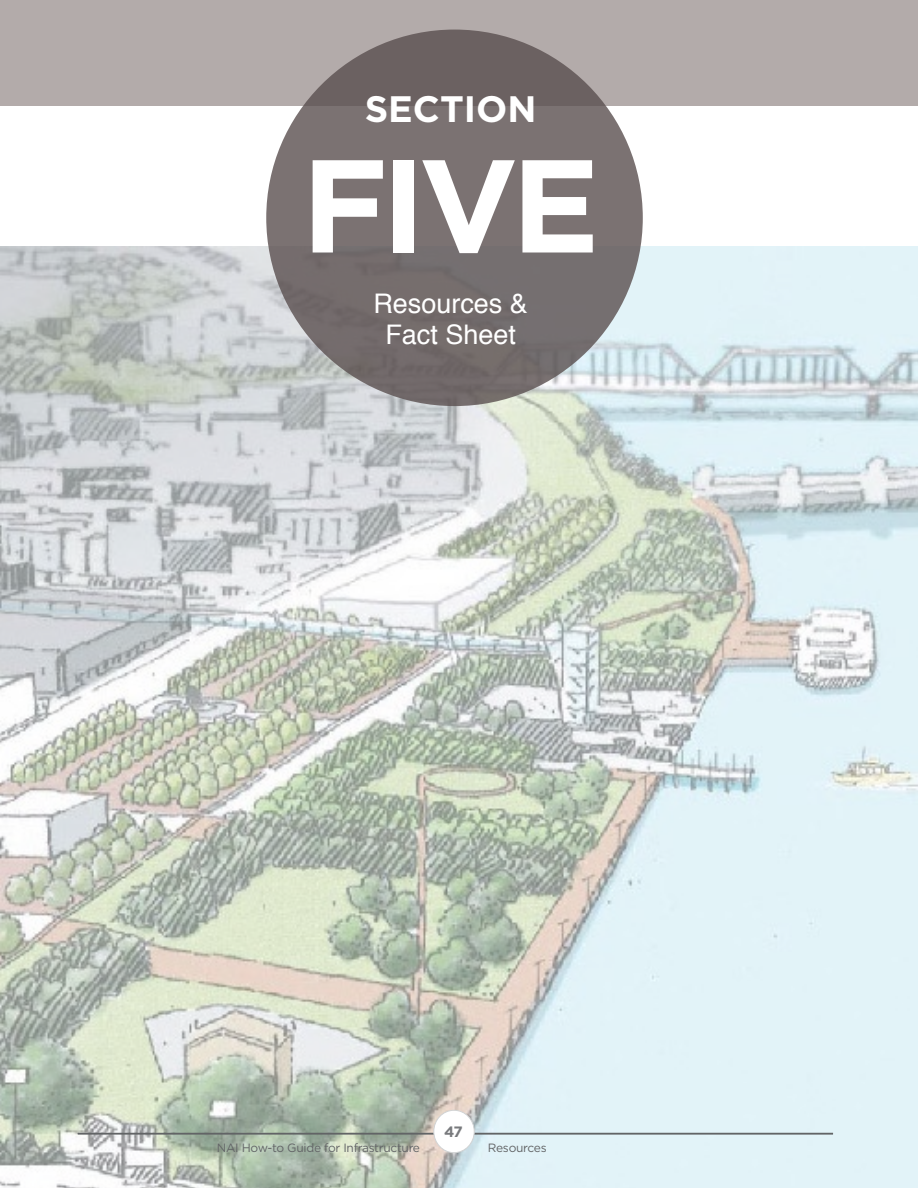
<style>
.page{position:relative;width:918px;height:1188px;background:#fff}
.page>*{position:absolute;margin:0;border:0;box-sizing:border-box;transform-origin:0 0}
.t1{font:700 131.85px "Gotham";color:#fff}
.t2{font:700 36.75px "Gotham";color:#fff}
.t3{font:27px/31.5px "Helvetica";color:#fff;text-align:center}
.t4{font:700 15px "Gotham";color:#787a7d}
.t5{font:12px "Gotham";letter-spacing:-.025em;color:#626466}
</style>
<div class="page">
<img style="left:0;top:246px;width:918px;height:942px">
<hr style="left:78px;top:1133px;width:755px;height:1px;background:#626466">
<div style="left:434px;top:1110px;width:40px;height:43px;background:#fff;border-radius:50%"></div>
<div style="left:434px;top:1110px;width:40px;height:43px;border:1px solid #d1d3d4;border-radius:50%"></div>
<div style="left:0;top:0;width:918px;height:105px;background:#b3abaa"></div>
<div style="left:266px;top:30px;width:377px;height:376px;background:linear-gradient(to right,#766d6d,#776f6f);border-radius:50%"></div>
<h2 class="t2" style="left:365px;top:88px;width:173px">SECTION</h2>
<h1 class="t1" style="left:302px;top:130px;width:300px">FIVE</h1>
<h3 class="t3" style="left:373px;top:288px;width:156px">Resources &amp;<br>Fact Sheet</h3>
<p class="t4" style="left:444px;top:1123px;width:20px">47</p>
<p class="t5" style="left:217px;top:1141px;width:205px">NAI How-to Guide for Infrastructure</p>
<p class="t5" style="left:488px;top:1141px;width:60px">Resources</p>
</div>
